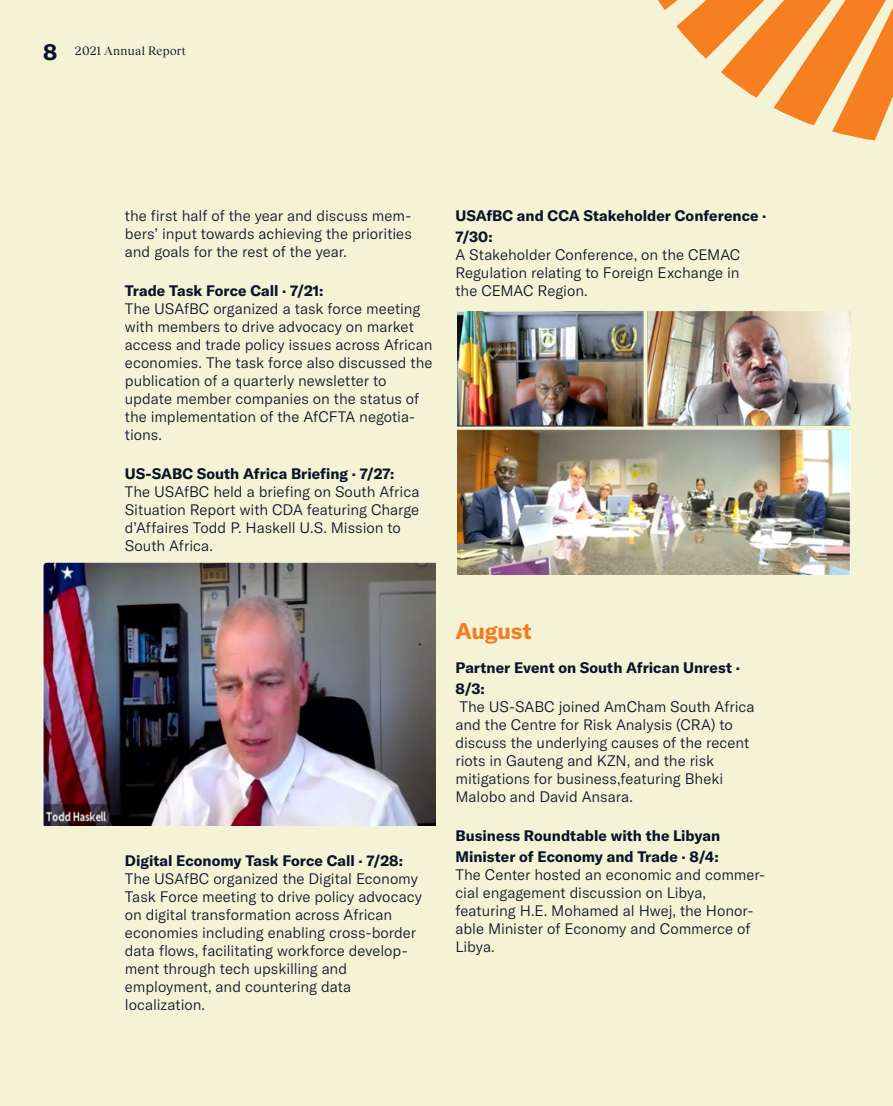
<style>
.page{position:relative;width:893px;height:1106px;background:#f4f3d6}
.page>*{position:absolute;margin:0;border:0;box-sizing:border-box;transform-origin:0 0}
.Sub_title{font:700 22.5px "GT America";letter-spacing:-.01em;color:#f47b21}
.Main_Body_Text_10_14{font:300 15px/18px "GT America";color:#09132a}
.Body_Text_title{font:700 15px/21px "GT America";color:#09132a}
.t1{font:12px "Tobias";letter-spacing:.025em;color:#09132a}
.s1{font-family:"GT America";font-weight:700;font-size:22.5px}
</style>
<div class="page">
<svg style="left:658px;top:0;width:235px;height:141px"></svg>
<img style="left:43px;top:563px;width:393px;height:263px">
<img style="left:457px;top:311px;width:393px;height:263px">
<p class="t1" style="left:43px;top:41px;width:144px"><span class="s1">8</span> 2021 Annual Report</p>
<p class="Main_Body_Text_10_14" style="left:125px;top:207px;width:288px;text-align:justify">the first half of the year and discuss mem&shy;bers’ input towards achieving the priorities and goals for the rest of the year.</p>
<p class="Body_Text_title" style="left:125px;top:280px;width:200px">Trade Task Force Call · 7/21:</p>
<p class="Main_Body_Text_10_14" style="left:125px;top:300px;width:309px">The USAfBC organized a task force meeting with members to drive advocacy on market access and trade policy issues across African economies. The task force also discussed the publication of a quarterly newsletter to update member companies on the status of the implementation of the AfCFTA negotia&shy;tions.</p>
<p class="Body_Text_title" style="left:125px;top:463px;width:271px">US-SABC South Africa Briefing · 7/27:</p>
<p class="Main_Body_Text_10_14" style="left:125px;top:483px;width:296px">The USAfBC held a briefing on South Africa Situation Report with CDA featuring Charge d’Affaires Todd P. Haskell U.S. Mission to South Africa.</p>
<p class="Body_Text_title" style="left:455px;top:205px;width:313px">USAfBC and CCA Stakeholder Conference ·<br>7/30:</p>
<p class="Main_Body_Text_10_14" style="left:455px;top:246px;width:286px;text-align:justify">A Stakeholder Conference, on the CEMAC Regulation relating to Foreign Exchange in the CEMAC Region.</p>
<p class="Body_Text_title" style="left:125px;top:850px;width:280px">Digital Economy Task Force Call · 7/28:</p>
<p class="Main_Body_Text_10_14" style="left:125px;top:870px;width:298px">The USAfBC organized the Digital Economy Task Force meeting to drive policy advocacy on digital transformation across African economies including enabling cross-border data flows, facilitating workforce develop&shy;ment through tech upskilling and employment, and countering data</p>
<p class="Main_Body_Text_10_14" style="left:125px;top:996px;width:82px">localization.</p>
<p class="Sub_title" style="left:455px;top:617px;width:78px">August</p>
<p class="Body_Text_title" style="left:455px;top:656px;width:286px">Partner Event on South African Unrest ·<br>8/3:</p>
<p class="Main_Body_Text_10_14" style="left:455px;top:697px;width:301px">The US-SABC joined AmCham South Africa and the Centre for Risk Analysis (CRA) to discuss the underlying causes of the recent riots in Gauteng and KZN, and the risk mitigations for business,featuring Bheki Malobo and David Ansara.</p>
<p class="Body_Text_title" style="left:455px;top:824px;width:266px">Business Roundtable with the Libyan<br>Minister of Economy and Trade · 8/4:</p>
<p class="Main_Body_Text_10_14" style="left:455px;top:865px;width:311px">The Center hosted an economic and commer&shy;cial engagement discussion on Libya, featuring H.E. Mohamed al Hwej, the Honor&shy;able Minister of Economy and Commerce of Libya.</p>
</div>
